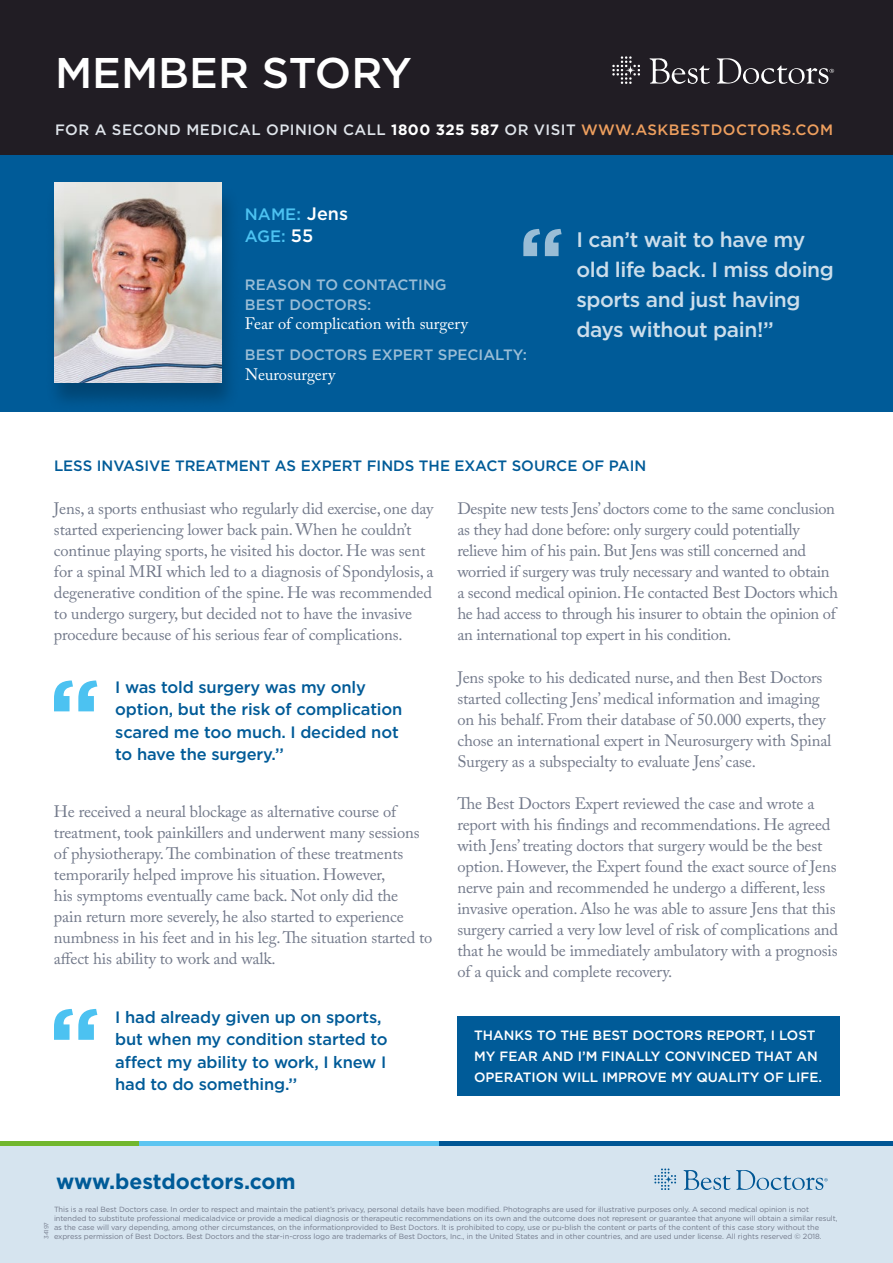
<style>
.page{position:relative;width:893px;height:1263px;background:#fff}
.page>*{position:absolute;margin:0;border:0;box-sizing:border-box;transform-origin:0 0}
.t1{font:500 42.9px "Gotham";color:#fff}
.t2{font:700 21.3px "Gotham";color:#005b98}
.t3{font:500 21px/30px "Gotham";letter-spacing:-.02em;color:#ccdeeb}
.t4{font:16.5px/21px "Adobe Caslon Pro";letter-spacing:-.01em;color:#72798a}
.t5{font:500 16.5px/22.5px "Gotham";letter-spacing:-.01em;color:#005b98}
.t6{font:16.5px "Adobe Caslon Pro";color:#fff}
.t7{font:500 16.5px/21.6px "Gotham";color:#4cc2f1}
.t8{font:500 15px "Gotham";letter-spacing:.03em;color:#dfe4ea}
.t9{font:500 15px/19.5px "Gotham";color:#99bdd6}
.t10{font:500 15px "Gotham";color:#005b98}
.t11{font:500 13.5px/21px "Gotham";color:#fff}
.t12{font:7.5px/9px "Gotham";letter-spacing:-.01em;color:#72798a}
.t13{font:6px "Gotham";letter-spacing:-.01em;color:#72798a}
.s1{font-weight:700;color:#fff}
.s2{color:#ee9f5e}
.s3{font-size:18px;color:#fff}
</style>
<div class="page">
<div style="left:0;top:1146px;width:893px;height:117px;background:#d6e4ef"></div>
<div style="left:0;top:154px;width:893px;height:257px;background:#005b98"></div>
<div style="left:45px;top:184px;width:196px;height:229px;background:#000;opacity:.24"></div>
<img style="left:54px;top:183px;width:167px;height:199px">
<svg style="left:523px;top:229px;width:39px;height:27px"></svg>
<svg style="left:54px;top:680px;width:43px;height:31px"></svg>
<svg style="left:683px;top:1170px;width:145px;height:20px"></svg>
<svg style="left:654px;top:1168px;width:22px;height:22px"></svg>
<svg style="left:54px;top:1009px;width:43px;height:31px"></svg>
<div style="left:0;top:1141px;width:893px;height:5px;background:#005695"></div>
<div style="left:139px;top:1141px;width:299px;height:5px;background:#5dc5f1"></div>
<div style="left:0;top:1141px;width:139px;height:5px;background:#72b72e"></div>
<div style="left:457px;top:1016px;width:382px;height:80px;background:#005b98"></div>
<div style="left:0;top:0;width:893px;height:154px;background:#211d24"></div>
<svg style="left:649px;top:58px;width:185px;height:26px"></svg>
<svg style="left:612px;top:56px;width:28px;height:28px"></svg>
<h1 class="t1" style="left:55px;top:45px;width:358px">MEMBER STORY</h1>
<p class="t8" style="left:55px;top:120px;width:779px">FOR A SECOND MEDICAL OPINION CALL <span class="s1">1800 325 587</span> OR VISIT <span class="s2">WWW.ASKBESTDOCTORS.COM</span></p>
<p class="t7" style="left:245px;top:203px;width:105px">NAME: <span class="s3">Jens<br></span>AGE: <span class="s3">55</span></p>
<p class="t9" style="left:245px;top:275px;width:203px">REASON TO CONTACTING<br>BEST DOCTORS:</p>
<p class="t6" style="left:245px;top:314px;width:224px">Fear of complication with surgery</p>
<p class="t9" style="left:245px;top:345px;width:284px">BEST DOCTORS EXPERT SPECIALTY:</p>
<p class="t6" style="left:245px;top:365px;width:92px">Neurosurgery</p>
<p class="t3" style="left:576px;top:224px;width:259px">I can’t wait to have my old life back. I miss doing sports and just having days without pain!’’</p>
<p class="t10" style="left:54px;top:456px;width:594px">LESS INVASIVE TREATMENT AS EXPERT FINDS THE EXACT SOURCE OF PAIN</p>
<p class="t4" style="left:54px;top:498px;width:381px">Jens, a sports enthusiast who regularly did exercise, one day started experiencing lower back pain. When he couldn’t continue playing sports, he visited his doctor. He was sent for a spinal MRI which led to a diagnosis of Spondylosis, a degenerative condition of the spine. He was recommended to undergo surgery, but decided not to have the invasive procedure because of his serious fear of complications.</p>
<p class="t5" style="left:115px;top:675px;width:289px">I was told surgery was my only option, but the risk of complication scared me too much. I decided not to have the surgery.’’</p>
<p class="t4" style="left:54px;top:801px;width:380px">He received a neural blockage as alternative course of treatment, took painkillers and underwent many sessions of physiotherapy. The combination of these treatments temporarily helped improve his situation. However,<br>his symptoms eventually came back. Not only did the<br>pain return more severely, he also started to experience numbness in his feet and in his leg. The situation started to affect his ability to work and walk.</p>
<p class="t5" style="left:115px;top:1006px;width:274px">I had already given up on sports, but when my condition started to affect my ability to work, I knew I had to do something.’’</p>
<p class="t4" style="left:457px;top:498px;width:382px">Despite new tests Jens’ doctors come to the same conclusion as they had done before: only surgery could potentially relieve him of his pain. But Jens was still concerned and worried if surgery was truly necessary and wanted to obtain a second medical opinion. He contacted Best Doctors which he had access to through his insurer to obtain the opinion of an international top expert in his condition.</p>
<p class="t4" style="left:457px;top:666px;width:376px">Jens spoke to his dedicated nurse, and then Best Doctors started collecting Jens’ medical information and imaging on his behalf. From their database of 50.000 experts, they chose an international expert in Neurosurgery with Spinal Surgery as a subspecialty to evaluate Jens’ case.</p>
<p class="t4" style="left:457px;top:793px;width:382px">The Best Doctors Expert reviewed the case and wrote a report with his findings and recommendations. He agreed with Jens’ treating doctors that surgery would be the best option. However, the Expert found the exact source of Jens nerve pain and recommended he undergo a different, less invasive operation. Also he was able to assure Jens that this surgery carried a very low level of risk of complications and that he would be immediately ambulatory with a prognosis of a quick and complete recovery.</p>
<p class="t11" style="left:474px;top:1025px;width:349px">THANKS TO THE BEST DOCTORS REPORT, I LOST<br>MY FEAR AND I’M FINALLY CONVINCED THAT AN<br>OPERATION WILL IMPROVE MY QUALITY OF LIFE.</p>
<p class="t2" style="left:56px;top:1168px;width:241px">www.bestdoctors.com</p>
<p class="t12" style="left:54px;top:1204px;width:785px">This is a real Best Doctors case. In order to respect and maintain the patient’s privacy, personal details have been modified. Photographs are used for illustrative purposes only. A second medical opinion is not intended to substitute professional medicaladvice or provide a medical diagnosis or therapeutic recommendations on its own and the outcome does not represent or guarantee that anyone will obtain a similar result, as the case will vary depending, among other circumstances, on the informationprovided to Best Doctors. It is prohibited to copy, use or pu-blish the content or parts of the content of this case story without the</p>
<p class="t13" style="left:42px;top:1239px;width:19px;rotate:-90deg">34197</p>
<p class="t12" style="left:54px;top:1231px;width:769px">express permission of Best Doctors. Best Doctors and the star-in-cross logo are trademarks of Best Doctors, Inc., in the United States and in other countries, and are used under license. All rights reserved © 2018.</p>
</div>
